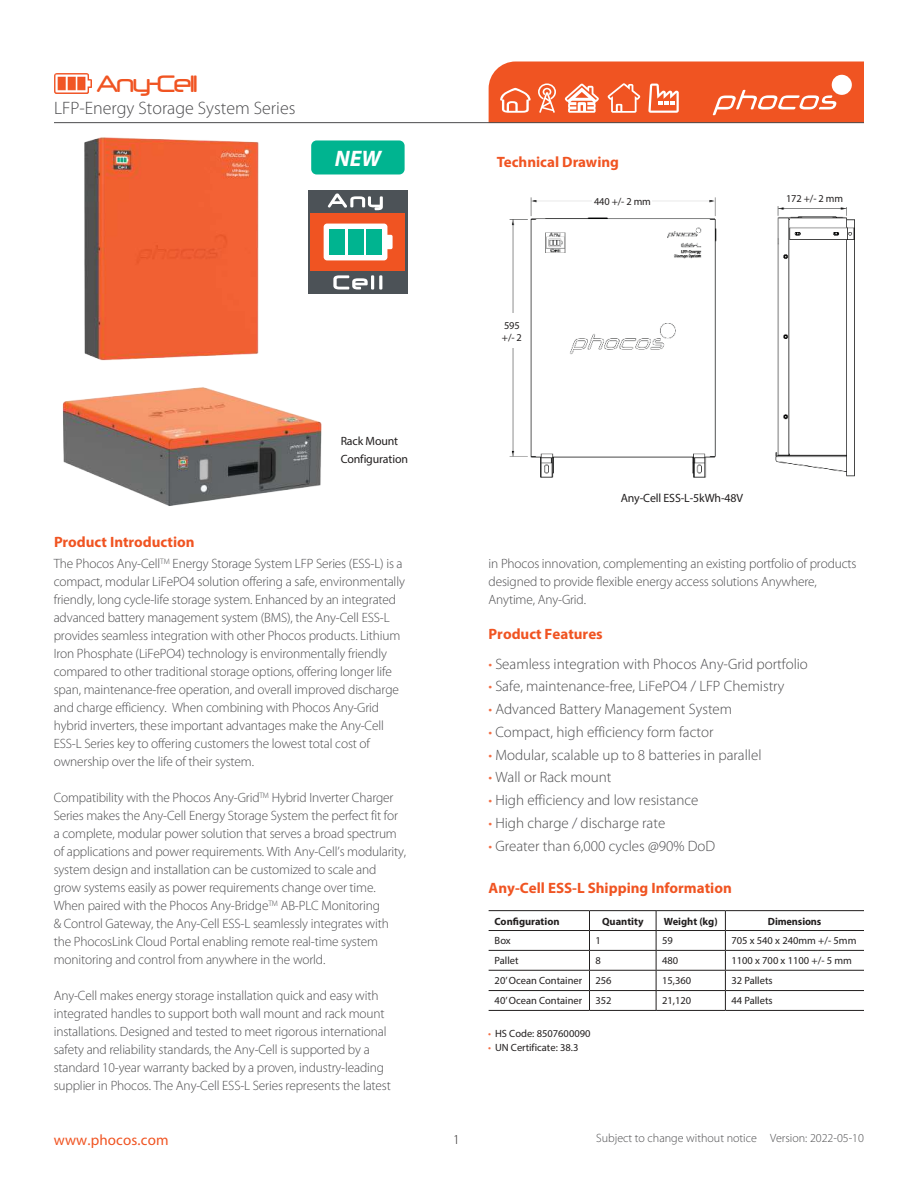
<style>
.page{position:relative;width:918px;height:1188px;background:#fff}
.page>*{position:absolute;margin:0;border:0;box-sizing:border-box;transform-origin:0 0}
.t1{font:22.5px "Neuropol";letter-spacing:-.07em;color:#f05422;scale:.9 1}
.t2{font:italic 700 22.5px "Myriad Pro";color:#fff}
.t3{font:300 18px "Myriad Pro";color:#4c4c4e}
.t4{font:300 15px "Myriad Pro";color:#4c4c4e}
.t5{font:700 15px "Myriad Pro";color:#f05422}
.t6{font:15px "Myriad Pro";letter-spacing:.01em;color:#f05422}
.t7{font:300 13.5px/18px "Myriad Pro";letter-spacing:-.01em;color:#4c4c4e}
.t8{font:300 13.5px "Myriad Pro";color:#221f1f}
.t9{font:300 12px "Myriad Pro";color:#4c4c4e}
.t10{font:12px/18px "Myriad Pro";letter-spacing:-.01em;color:#221f1f}
.t11{font:10.5px/12px "Myriad Pro";color:#221f1f}
.t12{font:700 10.5px "Myriad Pro";letter-spacing:-.005em;color:#221f1f}
.s1{color:#f36e44}
</style>
<div class="page">
<hr style="left:54px;top:122px;width:810px;height:1px;background:#4c4c4e">
<div style="left:311px;top:140px;width:94px;height:34px;background:#00b490;border-radius:5px"></div>
<svg style="left:489px;top:62px;width:375px;height:61px;background:#ef673c"></svg>
<img style="left:54px;top:74px;width:37px;height:20px">
<img style="left:54px;top:122px;width:236px;height:239px">
<img style="left:509px;top:197px;width:346px;height:281px">
<div style="left:593px;top:193px;width:59px;height:15px;background:#fff"></div>
<div style="left:779px;top:188px;width:71px;height:19px;background:#fff"></div>
<div style="left:497px;top:314px;width:30px;height:34px;background:#fff"></div>
<div style="left:308px;top:190px;width:100px;height:104px;background:#4c5257"></div>
<div style="left:310px;top:213px;width:95px;height:57px;background:#f05422"></div>
<svg style="left:328px;top:193px;width:55px;height:17px"></svg>
<svg style="left:333px;top:275px;width:49px;height:15px"></svg>
<svg style="left:324px;top:224px;width:69px;height:36px"></svg>
<div style="left:330px;top:229px;width:15px;height:26px;background:#00b490"></div>
<div style="left:348px;top:229px;width:15px;height:26px;background:#00b490"></div>
<div style="left:366px;top:229px;width:16px;height:26px;background:#00b490"></div>
<img style="left:62px;top:387px;width:260px;height:119px">
<hr style="left:489px;top:910px;width:101px;height:1px;background:#221f1f">
<hr style="left:590px;top:910px;width:66px;height:1px;background:#221f1f">
<hr style="left:656px;top:910px;width:69px;height:1px;background:#221f1f">
<hr style="left:725px;top:910px;width:139px;height:1px;background:#221f1f">
<hr style="left:489px;top:930px;width:101px;height:1px;background:#221f1f">
<hr style="left:590px;top:930px;width:66px;height:1px;background:#221f1f">
<hr style="left:656px;top:930px;width:69px;height:1px;background:#221f1f">
<hr style="left:725px;top:930px;width:139px;height:1px;background:#221f1f">
<hr style="left:489px;top:950px;width:101px;height:1px;background:#221f1f">
<hr style="left:590px;top:950px;width:66px;height:1px;background:#221f1f">
<hr style="left:656px;top:950px;width:69px;height:1px;background:#221f1f">
<hr style="left:725px;top:950px;width:139px;height:1px;background:#221f1f">
<hr style="left:489px;top:970px;width:101px;height:1px;background:#221f1f">
<hr style="left:590px;top:970px;width:66px;height:1px;background:#221f1f">
<hr style="left:656px;top:970px;width:69px;height:1px;background:#221f1f">
<hr style="left:725px;top:970px;width:139px;height:1px;background:#221f1f">
<hr style="left:489px;top:990px;width:101px;height:1px;background:#221f1f">
<hr style="left:590px;top:990px;width:66px;height:1px;background:#221f1f">
<svg style="left:589px;top:911px;width:1px;height:99px"></svg>
<hr style="left:656px;top:990px;width:69px;height:1px;background:#221f1f">
<svg style="left:656px;top:911px;width:1px;height:99px"></svg>
<hr style="left:725px;top:990px;width:139px;height:1px;background:#221f1f">
<svg style="left:725px;top:911px;width:1px;height:99px"></svg>
<hr style="left:489px;top:1010px;width:101px;height:1px;background:#221f1f">
<hr style="left:590px;top:1010px;width:66px;height:1px;background:#221f1f">
<hr style="left:656px;top:1010px;width:69px;height:1px;background:#221f1f">
<hr style="left:725px;top:1010px;width:139px;height:1px;background:#221f1f">
<h1 class="t1" style="left:97px;top:73px;width:113px">Any-Cell</h1>
<h2 class="t3" style="left:54px;top:101px;width:243px">LFP-Energy Storage System Series</h2>
<h1 class="t2" style="left:335px;top:145px;width:48px">NEW</h1>
<p class="t5" style="left:54px;top:536px;width:142px">Product Introduction</p>
<p class="t10" style="left:341px;top:433px;width:69px">Rack Mount<br>Configuration</p>
<p class="t7" style="left:54px;top:556px;width:353px">The Phocos Any-Cell<sup>TM</sup> Energy Storage System LFP Series (ESS-L) is a compact, modular LiFePO4 solution offering a safe, environmentally friendly, long cycle-life storage system. Enhanced by an integrated advanced battery management system (BMS), the Any-Cell ESS-L provides seamless integration with other Phocos products. Lithium Iron Phosphate (LiFePO4) technology is environmentally friendly compared to other traditional storage options, offering longer life span, maintenance-free operation, and overall improved discharge and charge efficiency. When combining with Phocos Any-Grid hybrid inverters, these important advantages make the Any-Cell ESS-L Series key to offering customers the lowest total cost of ownership over the life of their system.</p>
<p class="t7" style="left:54px;top:790px;width:354px">Compatibility with the Phocos Any-Grid<sup>TM</sup> Hybrid Inverter Charger Series makes the Any-Cell Energy Storage System the perfect fit for a complete, modular power solution that serves a broad spectrum of applications and power requirements. With Any-Cell’s modularity, system design and installation can be customized to scale and grow systems easily as power requirements change over time.<br>When paired with the Phocos Any-Bridge<sup>TM</sup> AB-PLC Monitoring<br>&amp; Control Gateway, the Any-Cell ESS-L seamlessly integrates with the PhocosLink Cloud Portal enabling remote real-time system monitoring and control from anywhere in the world.</p>
<p class="t7" style="left:54px;top:988px;width:339px">Any-Cell makes energy storage installation quick and easy with integrated handles to support both wall mount and rack mount installations. Designed and tested to meet rigorous international safety and reliability standards, the Any-Cell is supported by a standard 10-year warranty backed by a proven, industry-leading supplier in Phocos. The Any-Cell ESS-L Series represents the latest</p>
<p class="t5" style="left:497px;top:156px;width:124px">Technical Drawing</p>
<p class="t11" style="left:502px;top:320px;width:22px">595 +/- 2</p>
<p class="t11" style="left:594px;top:196px;width:58px">440 +/- 2 mm</p>
<p class="t11" style="left:786px;top:193px;width:58px">172 +/- 2 mm</p>
<p class="t10" style="left:621px;top:490px;width:124px">Any-Cell ESS-L-5kWh-48V</p>
<p class="t7" style="left:489px;top:556px;width:369px">in Phocos innovation, complementing an existing portfolio of products designed to provide flexible energy access solutions Anywhere,<br>Anytime, Any-Grid.</p>
<p class="t5" style="left:489px;top:628px;width:116px">Product Features</p>
<p class="t4" style="left:489px;top:658px;width:321px"><span class="s1">•</span> Seamless integration with Phocos Any-Grid portfolio</p>
<p class="t4" style="left:489px;top:681px;width:297px"><span class="s1">•</span> Safe, maintenance-free, LiFePO4 / LFP Chemistry</p>
<p class="t4" style="left:489px;top:703px;width:245px"><span class="s1">•</span> Advanced Battery Management System</p>
<p class="t4" style="left:489px;top:726px;width:226px"><span class="s1">•</span> Compact, high efficiency form factor</p>
<p class="t4" style="left:489px;top:749px;width:274px"><span class="s1">•</span> Modular, scalable up to 8 batteries in parallel</p>
<p class="t4" style="left:489px;top:772px;width:124px"><span class="s1">•</span> Wall or Rack mount</p>
<p class="t4" style="left:489px;top:794px;width:211px"><span class="s1">•</span> High efficiency and low resistance</p>
<p class="t4" style="left:489px;top:817px;width:178px"><span class="s1">•</span> High charge / discharge rate</p>
<p class="t4" style="left:489px;top:840px;width:228px"><span class="s1">•</span> Greater than 6,000 cycles @90% DoD</p>
<p class="t5" style="left:489px;top:882px;width:245px">Any-Cell ESS-L Shipping Information</p>
<p class="t12" style="left:495px;top:917px;width:66px">Configuration</p>
<p class="t12" style="left:602px;top:917px;width:43px">Quantity</p>
<p class="t12" style="left:664px;top:917px;width:55px">Weight (kg)</p>
<p class="t12" style="left:768px;top:917px;width:55px">Dimensions</p>
<p class="t11" style="left:495px;top:936px;width:18px">Box</p>
<p class="t11" style="left:596px;top:936px;width:7px">1</p>
<p class="t11" style="left:662px;top:936px;width:12px">59</p>
<p class="t11" style="left:731px;top:936px;width:127px">705 x 540 x 240mm +/- 5mm</p>
<p class="t11" style="left:495px;top:956px;width:26px">Pallet</p>
<p class="t11" style="left:596px;top:956px;width:7px">8</p>
<p class="t11" style="left:662px;top:956px;width:18px">480</p>
<p class="t11" style="left:731px;top:956px;width:122px">1100 x 700 x 1100 +/- 5 mm</p>
<p class="t11" style="left:495px;top:976px;width:89px">20’ Ocean Container</p>
<p class="t11" style="left:596px;top:976px;width:18px">256</p>
<p class="t11" style="left:662px;top:976px;width:31px">15,360</p>
<p class="t11" style="left:731px;top:976px;width:43px">32 Pallets</p>
<p class="t11" style="left:495px;top:996px;width:89px">40’ Ocean Container</p>
<p class="t11" style="left:596px;top:996px;width:18px">352</p>
<p class="t11" style="left:662px;top:996px;width:31px">21,120</p>
<p class="t11" style="left:731px;top:996px;width:43px">44 Pallets</p>
<p class="t11" style="left:488px;top:1029px;width:104px"><span class="s1">•</span> HS Code: 8507600090</p>
<p class="t11" style="left:488px;top:1043px;width:92px"><span class="s1">•</span> UN Certificate: 38.3</p>
<p class="t6" style="left:54px;top:1134px;width:116px">www.phocos.com</p>
<p class="t9" style="left:596px;top:1133px;width:269px">Subject to change without notice Version: 2022-05-10</p>
<p class="t8" style="left:453px;top:1134px;width:8px">1</p>
</div>
